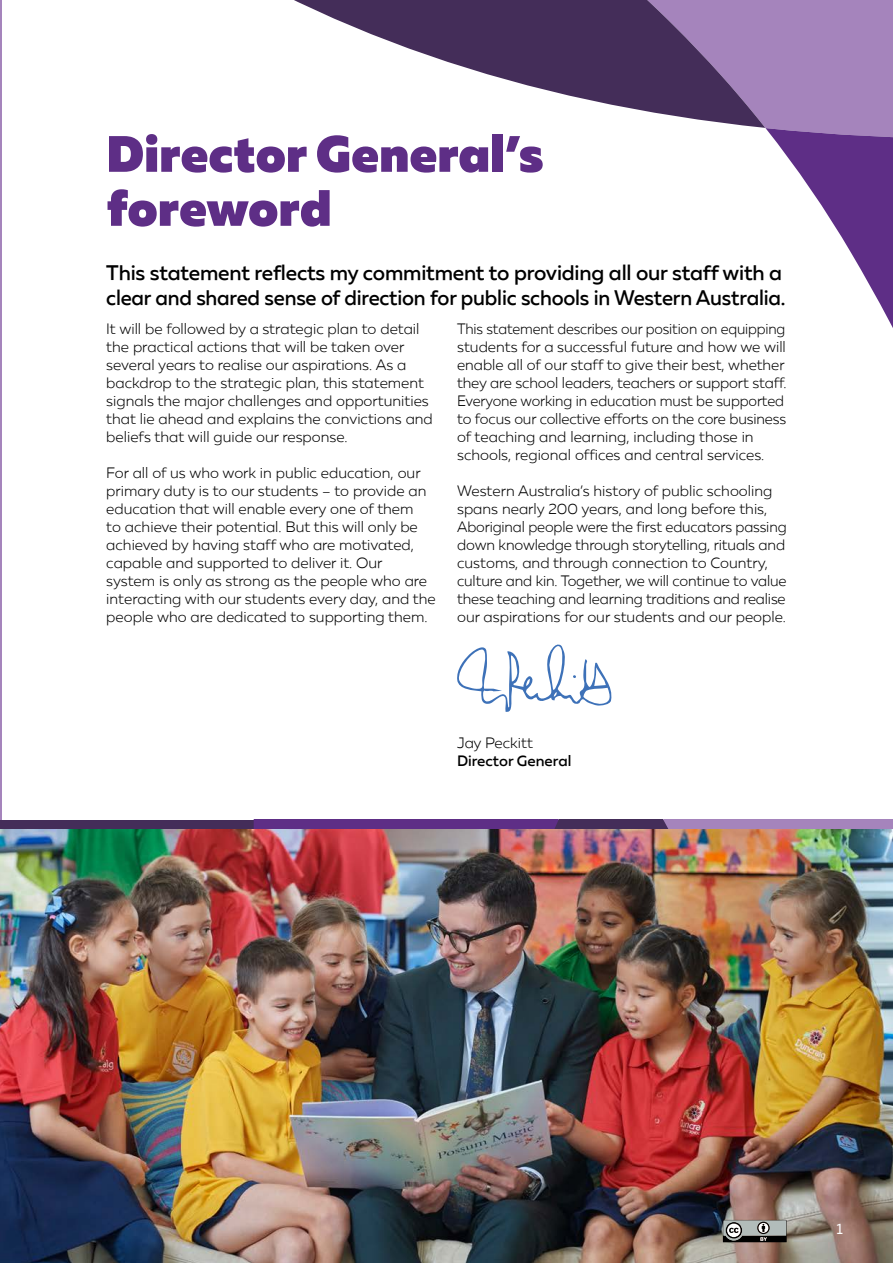
<style>
.page{position:relative;width:893px;height:1263px;background:#fff}
.page>*{position:absolute;margin:0;border:0;box-sizing:border-box;transform-origin:0 0}
.Heading_1{font:900 51px/54px "Muller DOE";color:#5e2e86}
.Intro_Para{font:500 21px/25.5px "Muller DOE";letter-spacing:-.01em;color:#000}
.Body_Copy{font:300 15px/18px "Muller DOE";color:#000}
.Body_Copy-2{font:300 15px/18px "Muller DOE";color:#000;scale:.95 1}
.Body_Copy-3{font:500 15px/18px "Muller DOE";color:#000}
.t1{font:15px "Muller DOE";color:#fff}
.s1{font-weight:300}
</style>
<div class="page">
<hr style="left:0;top:0;width:1px;height:1263px;background:#a584bc">
<img style="left:0;top:828px;width:893px;height:435px">
<div style="left:0;top:820px;width:893px;height:8px;background:#442d59"></div>
<svg style="left:254px;top:820px;width:639px;height:8px"></svg>
<svg style="left:457px;top:644px;width:154px;height:68px"></svg>
<div style="left:765px;top:0;width:128px;height:97px;background:#a584bc"></div>
<svg style="left:294px;top:0;width:471px;height:128px"></svg>
<svg style="left:765px;top:97px;width:128px;height:231px"></svg>
<svg style="left:723px;top:1220px;width:64px;height:22px"></svg>
<h1 class="Heading_1" style="left:106px;top:128px;width:439px">Director General’s foreword</h1>
<p class="Intro_Para" style="left:106px;top:260px;width:681px">This statement reflects my commitment to providing all our staff with a clear and shared sense of direction for public schools in Western Australia.</p>
<p class="Body_Copy" style="left:106px;top:319px;width:328px">It will be followed by a strategic plan to detail the practical actions that will be taken over several years to realise our aspirations. As a backdrop to the strategic plan, this statement signals the major challenges and opportunities that lie ahead and explains the convictions and beliefs that will guide our response.</p>
<p class="Body_Copy" style="left:106px;top:463px;width:331px">For all of us who work in public education, our primary duty is to our students – to provide an education that will enable every one of them<br>to achieve their potential. But this will only be achieved by having staff who are motivated, capable and supported to deliver it. Our<br>system is only as strong as the people who are interacting with our students every day, and the people who are dedicated to supporting them.</p>
<p class="Body_Copy-2" style="left:457px;top:319px;width:348px">This statement describes our position on equipping students for a successful future and how we will enable all of our staff to give their best, whether they are school leaders, teachers or support staff.<br>Everyone working in education must be supported to focus our collective efforts on the core business of teaching and learning, including those in schools, regional offices and central services.</p>
<p class="Body_Copy" style="left:457px;top:481px;width:331px">Western Australia’s history of public schooling spans nearly 200 years, and long before this, Aboriginal people were the first educators passing down knowledge through storytelling, rituals and customs, and through connection to Country, culture and kin. Together, we will continue to value these teaching and learning traditions and realise our aspirations for our students and our people.</p>
<p class="Body_Copy-3" style="left:457px;top:733px;width:116px"><span class="s1">Jay Peckitt<br></span>Director General</p>
<p class="t1" style="left:837px;top:1219px;width:8px">1</p>
</div>
